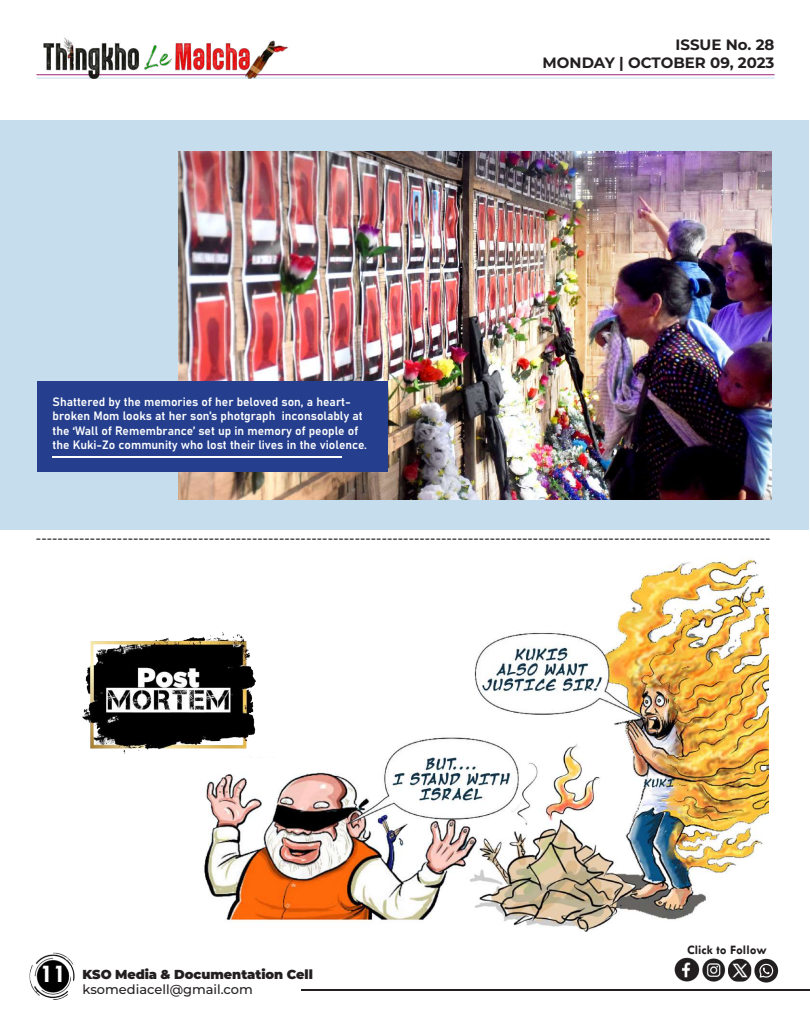
<style>
.page{position:relative;width:810px;height:1013px;background:#fff}
.page>*{position:absolute;margin:0;border:0;box-sizing:border-box;transform-origin:0 0}
.t1{font:700 26px "Tw Cen";color:#fff}
.t2{font:700 15px/18px "Montserrat";color:#231f20;text-align:right}
.t3{font:500 14px "Montserrat";color:#231f20}
.t4{font:900 13px "Montserrat";letter-spacing:-.005em;color:#231f20}
.t5{font:500 13px "Montserrat";color:#231f20}
.t6{font:700 13px "Tw Cen";color:#231f20}
.t7{font:12px/14.4px "Bahnschrift";color:#fff}
</style>
<div class="page">
<div style="left:0;top:120px;width:809px;height:409px;background:#c5dded"></div>
<hr style="left:37px;top:74px;width:738px;height:1px;background:#9f257a">
<hr style="left:37px;top:77px;width:738px;height:1px;background:#c5dded">
<img style="left:37px;top:37px;width:253px;height:42px">
<hr style="left:301px;top:989px;width:509px;height:1px;background:#231f20">
<img style="left:674px;top:957px;width:105px;height:25px">
<img style="left:29px;top:952px;width:46px;height:47px">
<img style="left:204px;top:557px;width:564px;height:373px">
<img style="left:82px;top:627px;width:196px;height:130px">
<img style="left:178px;top:151px;width:594px;height:348px">
<div style="left:37px;top:381px;width:350px;height:91px;background:#253f8e"></div>
<hr style="left:53px;top:456px;width:289px;height:1px;background:#fff">
<p class="t7" style="left:53px;top:393px;width:316px">Shattered by the memories of her beloved son, a heart&shy;broken Mom looks at her son’s photgraph inconsolably at the ‘Wall of Remembrance’ set up in memory of people of the Kuki-Zo community who lost their lives in the violence.</p>
<p class="t2" style="left:543px;top:35px;width:233px">ISSUE No. 28<br>MONDAY | OCTOBER 09, 2023</p>
<p class="t3" style="left:36px;top:528px;width:736px">----------------------------------------------------------------------------------------------------------------------------------------</p>
<h1 class="t1" style="left:40px;top:958px;width:28px">11</h1>
<p class="t4" style="left:83px;top:964px;width:232px">KSO Media &amp; Documentation Cell</p>
<p class="t5" style="left:83px;top:980px;width:172px">ksomediacell@gmail.com</p>
<p class="t6" style="left:687px;top:941px;width:81px">Click to Follow</p>
</div>
